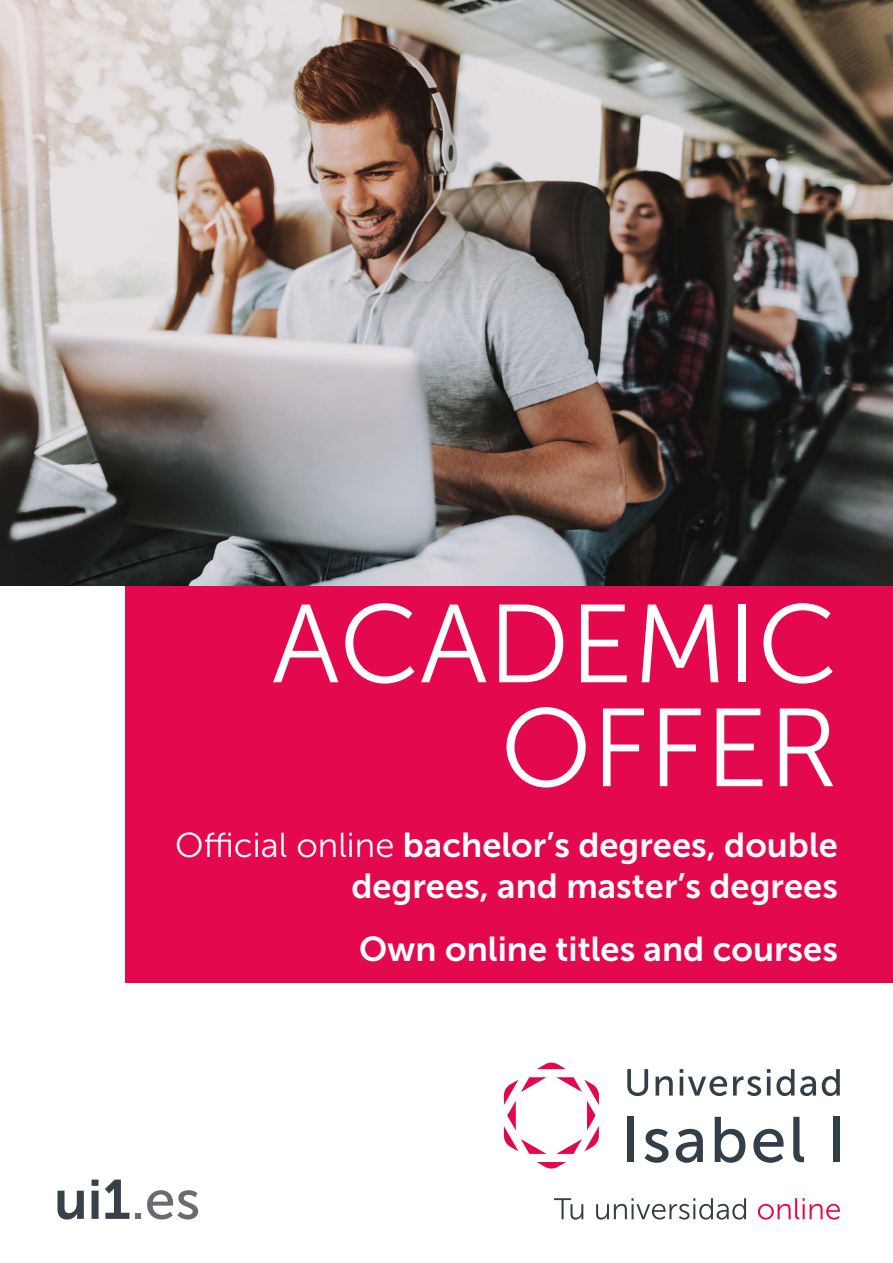
<style>
.page{position:relative;width:893px;height:1263px;background:#fff}
.page>*{position:absolute;margin:0;border:0;box-sizing:border-box;transform-origin:0 0}
.t1{font:110.55px/103.9px "Museo Sans 300";color:#fff;text-align:right}
.t2{font:55.35px "Museo Sans 700";color:#374149}
.t3{font:34.5px/41.4px "Museo Sans 700";color:#fff;text-align:right}
.s1{font-family:"Museo Sans 300"}
.s2{font-family:"Museo Sans 500";color:#696b73}
</style>
<div class="page">
<div style="left:125px;top:577px;width:768px;height:406px;background:#e4084f"></div>
<img style="left:0;top:0;width:893px;height:585px">
<svg style="left:627px;top:1069px;width:21px;height:27px"></svg>
<svg style="left:656px;top:1076px;width:17px;height:19px"></svg>
<svg style="left:680px;top:1069px;width:47px;height:27px"></svg>
<svg style="left:733px;top:1076px;width:28px;height:20px"></svg>
<svg style="left:767px;top:1069px;width:3px;height:4px"></svg>
<hr style="left:767px;top:1076px;width:3px;height:19px;background:#323e48">
<svg style="left:776px;top:1069px;width:18px;height:27px"></svg>
<svg style="left:800px;top:1076px;width:16px;height:20px"></svg>
<svg style="left:822px;top:1069px;width:18px;height:27px"></svg>
<div style="left:627px;top:1117px;width:7px;height:45px;background:#323e48"></div>
<svg style="left:645px;top:1129px;width:23px;height:34px"></svg>
<svg style="left:676px;top:1129px;width:27px;height:34px"></svg>
<svg style="left:715px;top:1117px;width:30px;height:46px"></svg>
<svg style="left:753px;top:1129px;width:31px;height:34px"></svg>
<svg style="left:793px;top:1117px;width:11px;height:45px"></svg>
<div style="left:833px;top:1117px;width:7px;height:45px;background:#323e48"></div>
<svg style="left:537px;top:1062px;width:29px;height:7px"></svg>
<svg style="left:504px;top:1077px;width:42px;height:77px"></svg>
<svg style="left:556px;top:1077px;width:43px;height:77px"></svg>
<svg style="left:537px;top:1162px;width:29px;height:6px"></svg>
<svg style="left:554px;top:1198px;width:29px;height:21px"></svg>
<svg style="left:596px;top:1198px;width:150px;height:21px"></svg>
<svg style="left:758px;top:1198px;width:82px;height:21px"></svg>
<h1 class="t1" style="left:272px;top:593px;width:568px">ACADEMIC<br>OFFER</h1>
<p class="t3" style="left:175px;top:824px;width:664px"><span class="s1">Official online</span> bachelor’s degrees, double degrees, and master’s degrees</p>
<p class="t3" style="left:359px;top:928px;width:480px">Own online titles and courses</p>
<h2 class="t2" style="left:54px;top:1169px;width:148px">ui1<span class="s2">.es</span></h2>
</div>
